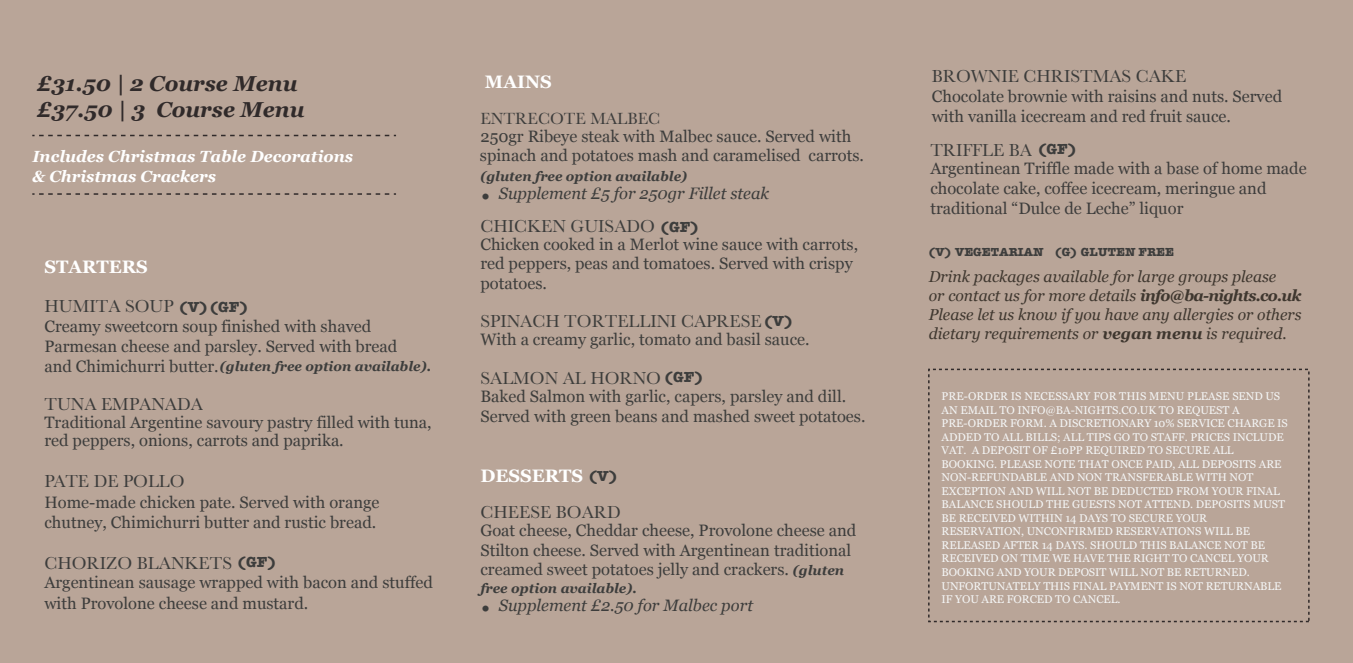
<style>
.page{position:relative;width:1353px;height:663px;background:#fff}
.page>*{position:absolute;margin:0;border:0;box-sizing:border-box;transform-origin:0 0}
.t1{font:italic 700 21.6px/26px "Georgia";color:#302a2a}
.t2{font:18px "Baskerville";color:#3d3d3c}
.t3{font:18px "Baskerville";color:#3c3c3b}
.t4{font:18px "Baskerville";color:#3e3e3c}
.t5{font:700 18px "Georgia";color:#fff}
.t6{font:16.8px "Baskerville";color:#3d3d3c}
.t7{font:16.5px/19.5px "Georgia";color:#3d3d3c}
.t8{font:16.5px/19.8px "Georgia";color:#3c3c3b}
.t9{font:16.5px/19.8px "Georgia";color:#3e3e3c}
.t10{font:16.5px/19.8px "Georgia";color:#3e3d3c}
.t11{font:italic 16.5px "Georgia";color:#3d3d3c}
.t12{font:italic 700 16.05px/19.4px "Georgia";color:#fff}
.t13{font:italic 15.75px/18.9px "Georgia";color:#3f372f}
.t14{font:700 15px "American Typewriter";color:#3d3d3c}
.t15{font:italic 700 13.5px "Georgia";color:#3d3d3c}
.t16{font:700 12px "American Typewriter";color:#3d3d3c}
.t17{font:11.25px/13.5px "Georgia";letter-spacing:-.005em;color:#f4f5f5}
.s1{font-family:"American Typewriter";font-weight:700;font-size:15px;color:#3d3d3c}
.s2{font-family:"American Typewriter";font-weight:700;font-size:15px}
.s3{font-weight:700;font-style:normal;font-size:31.5px}
.s4{font-family:"American Typewriter";font-size:15px;color:#3d3d3c}
.s5{font-weight:700;font-style:italic;font-size:13.5px}
.s6{font-weight:700}
</style>
<div class="page">
<div style="left:0;top:0;width:1353px;height:662px;background:#b9a598"></div>
<svg style="left:32px;top:135px;width:364px;height:1px"></svg>
<div style="left:928px;top:368px;width:382px;height:254px;border:2px dashed #302a2a"></div>
<svg style="left:32px;top:193px;width:364px;height:2px"></svg>
<h1 class="t1" style="left:37px;top:69px;width:269px">£31.50 | 2 Course Menu £37.50 | 3 Course Menu</h1>
<h3 class="t12" style="left:32px;top:146px;width:322px">Includes Christmas Table Decorations &amp; Christmas Crackers</h3>
<h2 class="t5" style="left:44px;top:253px;width:105px">STARTERS</h2>
<h2 class="t3" style="left:44px;top:295px;width:166px">HUMITA SOUP <span class="s1">(V)</span></h2>
<h3 class="t8" style="left:44px;top:316px;width:354px">Creamy sweetcorn soup finished with shaved<br>Parmesan cheese and parsley. Served with bread and Chimichurri butter.</h3>
<h3 class="t14" style="left:209px;top:294px;width:42px">(GF)</h3>
<p class="t15" style="left:220px;top:356px;width:213px">(gluten free option available).</p>
<h2 class="t3" style="left:44px;top:393px;width:160px">TUNA EMPANADA</h2>
<h3 class="t7" style="left:44px;top:413px;width:389px;line-height:18px">Traditional Argentine savoury pastry filled with tuna, red peppers, onions, carrots and paprika.</h3>
<h2 class="t2" style="left:44px;top:470px;width:142px">PATE DE POLLO</h2>
<h3 class="t7" style="left:44px;top:492px;width:337px">Home-made chicken pate. Served with orange chutney, Chimichurri butter and rustic bread.</h3>
<h2 class="t2" style="left:44px;top:551px;width:234px">CHORIZO BLANKETS <span class="s2">(GF)</span></h2>
<h3 class="t7" style="left:44px;top:571px;width:390px;line-height:21px">Argentinean sausage wrapped with bacon and stuffed with Provolone cheese and mustard.</h3>
<h2 class="t5" style="left:485px;top:68px;width:68px">MAINS</h2>
<h3 class="t6" style="left:480px;top:107px;width:181px">ENTRECOTE MALBEC</h3>
<h3 class="t7" style="left:480px;top:125px;width:386px">250gr Ribeye steak with Malbec sauce. Served with spinach and potatoes mash and caramelised carrots.</h3>
<p class="t15" style="left:480px;top:166px;width:208px">(gluten free option available)</p>
<h3 class="t11" style="left:480px;top:181px;width:290px"><span class="s3">.</span> Supplement £5 for 250gr Fillet steak</h3>
<h2 class="t2" style="left:480px;top:214px;width:221px">CHICKEN GUISADO <span class="s2">(GF)</span></h2>
<h3 class="t7" style="left:480px;top:233px;width:379px">Chicken cooked in a Merlot wine sauce with carrots, red peppers, peas and tomatoes. Served with crispy potatoes.</h3>
<h2 class="t4" style="left:480px;top:309px;width:315px">SPINACH TORTELLINI CAPRESE <span class="s1">(V)</span></h2>
<h3 class="t9" style="left:480px;top:328px;width:331px">With a creamy garlic, tomato and basil sauce.</h3>
<h2 class="t4" style="left:480px;top:366px;width:225px">SALMON AL HORNO <span class="s1">(GF)</span></h2>
<h3 class="t9" style="left:480px;top:385px;width:387px">Baked Salmon with garlic, capers, parsley and dill.<br>Served with green beans and mashed sweet potatoes.</h3>
<h2 class="t5" style="left:480px;top:462px;width:139px">DESSERTS <span class="s4">(V)</span></h2>
<h2 class="t2" style="left:480px;top:500px;width:142px">CHEESE BOARD</h2>
<h3 class="t7" style="left:480px;top:520px;width:378px">Goat cheese, Cheddar cheese, Provolone cheese and<br>Stilton cheese. Served with Argentinean traditional creamed sweet potatoes jelly and crackers. <span class="s5">(gluten</span></h3>
<p class="t15" style="left:480px;top:578px;width:158px">free option available).</p>
<h3 class="t11" style="left:480px;top:593px;width:274px"><span class="s3">.</span> Supplement £2.50 for Malbec port</h3>
<h2 class="t3" style="left:932px;top:65px;width:256px">BROWNIE CHRISTMAS CAKE</h2>
<h3 class="t8" style="left:932px;top:85px;width:352px">Chocolate brownie with raisins and nuts. Served with vanilla icecream and red fruit sauce.</h3>
<h2 class="t2" style="left:930px;top:138px;width:149px">TRIFFLE BA <span class="s2">(GF)</span></h2>
<h3 class="t10" style="left:930px;top:157px;width:378px">Argentinean Triffle made with a base of home made chocolate cake, coffee icecream, meringue and traditional “Dulce de Leche” liquor</h3>
<p class="t16" style="left:928px;top:242px;width:248px">(V) VEGETARIAN (G) GLUTEN FREE</p>
<h3 class="t13" style="left:929px;top:267px;width:374px">Drink packages available for large groups please<br>or contact us for more details <span class="s6">info@ba-nights.co.uk </span>Please let us know if you have any allergies or others dietary requirements or <span class="s6">vegan menu</span> is required.</h3>
<p class="t17" style="left:941px;top:389px;width:348px">PRE-ORDER IS NECESSARY FOR THIS MENU PLEASE SEND US AN EMAIL TO INFO@BA-NIGHTS.CO.UK TO REQUEST A PRE-ORDER FORM. A DISCRETIONARY 10% SERVICE CHARGE IS ADDED TO ALL BILLS; ALL TIPS GO TO STAFF. PRICES INCLUDE VAT. A DEPOSIT OF £10PP REQUIRED TO SECURE ALL BOOKING. PLEASE NOTE THAT ONCE PAID, ALL DEPOSITS ARE NON-REFUNDABLE AND NON TRANSFERABLE WITH NOT EXCEPTION AND WILL NOT BE DEDUCTED FROM YOUR FINAL BALANCE SHOULD THE GUESTS NOT ATTEND. DEPOSITS MUST BE RECEIVED WITHIN 14 DAYS TO SECURE YOUR RESERVATION, UNCONFIRMED RESERVATIONS WILL BE RELEASED AFTER 14 DAYS. SHOULD THIS BALANCE NOT BE RECEIVED ON TIME WE HAVE THE RIGHT TO CANCEL YOUR BOOKING AND YOUR DEPOSIT WILL NOT BE RETURNED.<br>UNFORTUNATELY THIS FINAL PAYMENT IS NOT RETURNABLE IF YOU ARE FORCED TO CANCEL.</p>
</div>
